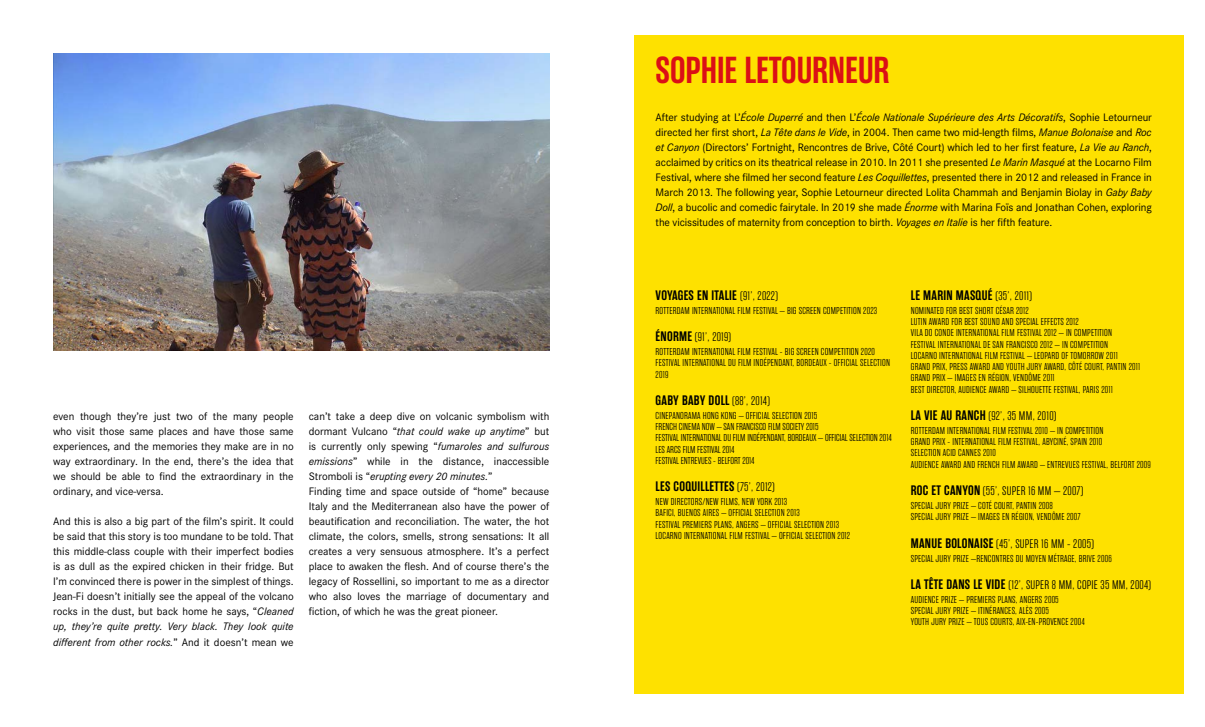
<style>
.page{position:relative;width:1205px;height:727px;background:#fff}
.page>*{position:absolute;margin:0;border:0;box-sizing:border-box;transform-origin:0 0}
.t1{font:600 37.5px "Rama Gothic E";color:#db0f16}
.t2{font:600 13.75px "Rama Gothic E";letter-spacing:.02em;color:#000}
.t3{font:300 12.5px "Rama Gothic E";letter-spacing:.02em;color:#000}
.t4{font:11.25px/15px "Corporate S";color:#000;text-align:justify}
.t5{font:300 10px/11.2px "Rama Gothic E";letter-spacing:.02em;color:#000}
.t6{font:300 10px/11.2px "Rama Gothic E";color:#000}
.s1{font-style:italic}
.s2{font-weight:300;font-size:12.5px}
.s3{font-weight:600;font-size:13.75px}
</style>
<div class="page">
<div style="left:634px;top:35px;width:549px;height:659px;background:#fee100"></div>
<img style="left:53px;top:53px;width:496px;height:297px">
<p class="t4" style="left:53px;top:409px;width:242px">even though they’re just two of the many people who visit those same places and have those same experiences, and the memories they make are in no way extraordinary. In the end, there’s the idea that we should be able to find the extraordinary in the ordinary, and vice-versa.</p>
<p class="t4" style="left:53px;top:514px;width:242px">And this is also a big part of the film’s spirit. It could be said that this story is too mundane to be told. That this middle-class couple with their imperfect bodies is as dull as the expired chicken in their fridge. But I’m convinced there is power in the simplest of things.<br>Jean-Fi doesn’t initially see the appeal of the volcano rocks in the dust, but back home he says, “<span class="s1">Cleaned up, they’re quite pretty. Very black. They look quite different from other rocks.</span>” And it doesn’t mean we</p>
<p class="t4" style="left:309px;top:409px;width:242px;text-align:left">can’t take a deep dive on volcanic symbolism with dormant Vulcano “<span class="s1">that could wake up anytime</span>” but is currently only spewing “<span class="s1">fumaroles and sulfurous emissions</span>” while in the distance, inaccessible Stromboli is “<span class="s1">erupting every 20 minutes.</span>”<br>Finding time and space outside of “home” because Italy and the Mediterranean also have the power of beautification and reconciliation. The water, the hot climate, the colors, smells, strong sensations: It all creates a very sensuous atmosphere. It’s a perfect place to awaken the flesh. And of course there’s the legacy of Rossellini, so important to me as a director who also loves the marriage of documentary and fiction, of which he was the great pioneer.</p>
<h1 class="t1" style="left:656px;top:50px;width:235px">SOPHIE LETOURNEUR</h1>
<p class="t4" style="left:656px;top:110px;width:498px">After studying at L’<span class="s1">École Duperré</span> and then L’<span class="s1">École Nationale Supérieure des Arts Décoratifs</span>, Sophie Letourneur directed her first short, <span class="s1">La Tête dans le Vide</span>, in 2004. Then came two mid-length films, <span class="s1">Manue Bolonaise</span> and <span class="s1">Roc et Canyon</span> (Directors’ Fortnight, Rencontres de Brive, Côté Court) which led to her first feature, <span class="s1">La Vie au Ranch</span>, acclaimed by critics on its theatrical release in 2010. In 2011 she presented <span class="s1">Le Marin Masqué</span> at the Locarno Film Festival, where she filmed her second feature <span class="s1">Les Coquillettes</span>, presented there in 2012 and released in France in March 2013. The following year, Sophie Letourneur directed Lolita Chammah and Benjamin Biolay in <span class="s1">Gaby Baby Doll</span>, a bucolic and comedic fairytale. In 2019 she made <span class="s1">Énorme</span> with Marina Foïs and Jonathan Cohen, exploring the vicissitudes of maternity from conception to birth. <span class="s1">Voyages en Italie</span> is her fifth feature.</p>
<p class="t2" style="left:656px;top:287px;width:124px">VOYAGES EN ITALIE <span class="s2">(91’, 2022)</span></p>
<p class="t5" style="left:656px;top:305px;width:223px">ROTTERDAM INTERNATIONAL FILM FESTIVAL – BIG SCREEN COMPETITION 2023</p>
<p class="t3" style="left:656px;top:330px;width:77px"><span class="s3">ÉNORME</span> (91’, 2019)</p>
<p class="t5" style="left:656px;top:346px;width:236px">ROTTERDAM INTERNATIONAL FILM FESTIVAL - BIG SCREEN COMPETITION 2020<br>FESTIVAL INTERNATIONAL DU FILM INDÉPENDANT, BORDEAUX - OFFICIAL SELECTION<br>2019</p>
<p class="t2" style="left:656px;top:392px;width:116px">GABY BABY DOLL <span class="s2">(88’, 2014)</span></p>
<p class="t6" style="left:656px;top:410px;width:238px">CINEPANORAMA HONG KONG – OFFICIAL SELECTION 2015<br>FRENCH CINEMA NOW – SAN FRANCISCO FILM SOCIETY 2015<br>FESTIVAL INTERNATIONAL DU FILM INDÉPENDANT, BORDEAUX – OFFICIAL SELECTION 2014<br>LES ARCS FILM FESTIVAL 2014<br>FESTIVAL ENTREVUES - BELFORT 2014</p>
<p class="t2" style="left:656px;top:479px;width:121px">LES COQUILLETTES <span class="s2">(75’, 2012)</span></p>
<p class="t5" style="left:656px;top:496px;width:196px">NEW DIRECTORS/NEW FILMS, NEW YORK 2013<br>BAFICI, BUENOS AIRES – OFFICIAL SELECTION 2013<br>FESTIVAL PREMIERS PLANS, ANGERS – OFFICIAL SELECTION 2013<br>LOCARNO INTERNATIONAL FILM FESTIVAL – OFFICIAL SELECTION 2012</p>
<p class="t2" style="left:911px;top:287px;width:123px">LE MARIN MASQUÉ <span class="s2">(35’, 2011)</span></p>
<p class="t5" style="left:911px;top:305px;width:231px">NOMINATED FOR BEST SHORT CÉSAR 2012<br>LUTIN AWARD FOR BEST SOUND AND SPECIAL EFFECTS 2012<br>VILA DO CONDE INTERNATIONAL FILM FESTIVAL 2012 – IN COMPETITION<br>FESTIVAL INTERNATIONAL DE SAN FRANCISCO 2012 – IN COMPETITION<br>LOCARNO INTERNATIONAL FILM FESTIVAL – LEOPARD OF TOMORROW 2011<br>GRAND PRIX, PRESS AWARD AND YOUTH JURY AWARD, CÔTÉ COURT, PANTIN 2011<br>GRAND PRIX – IMAGES EN RÉGION, VENDÔME 2011<br>BEST DIRECTOR, AUDIENCE AWARD – SILHOUETTE FESTIVAL, PARIS 2011</p>
<p class="t3" style="left:911px;top:409px;width:147px"><span class="s3">LA VIE AU RANCH</span> (92’, 35 MM, 2010)</p>
<p class="t5" style="left:911px;top:425px;width:242px">ROTTERDAM INTERNATIONAL FILM FESTIVAL 2010 – IN COMPETITION<br>GRAND PRIX - INTERNATIONAL FILM FESTIVAL, ABYCINÉ, SPAIN 2010<br>SELECTION ACID CANNES 2010<br>AUDIENCE AWARD AND FRENCH FILM AWARD – ENTREVUES FESTIVAL, BELFORT 2009</p>
<p class="t3" style="left:911px;top:484px;width:174px"><span class="s3">ROC ET CANYON</span> (55’, SUPER 16 MM – 2007)</p>
<p class="t5" style="left:911px;top:500px;width:171px">SPECIAL JURY PRIZE – COTÉ COURT, PANTIN 2008<br>SPECIAL JURY PRIZE – IMAGES EN RÉGION, VENDÔME 2007</p>
<p class="t3" style="left:911px;top:536px;width:185px"><span class="s3">MANUE BOLONAISE</span> (45’, SUPER 16 MM - 2005)</p>
<p class="t5" style="left:911px;top:552px;width:202px">SPECIAL JURY PRIZE –RENCONTRES DU MOYEN MÉTRAGE, BRIVE 2006</p>
<p class="t3" style="left:911px;top:578px;width:242px"><span class="s3">LA TÊTE DANS LE VIDE</span> (12’, SUPER 8 MM, COPIE 35 MM, 2004)</p>
<p class="t5" style="left:911px;top:593px;width:175px">AUDIENCE PRIZE – PREMIERS PLANS, ANGERS 2005<br>SPECIAL JURY PRIZE – ITINÉRANCES, ALÈS 2005<br>YOUTH JURY PRIZE – TOUS COURTS, AIX-EN-PROVENCE 2004</p>
</div>
